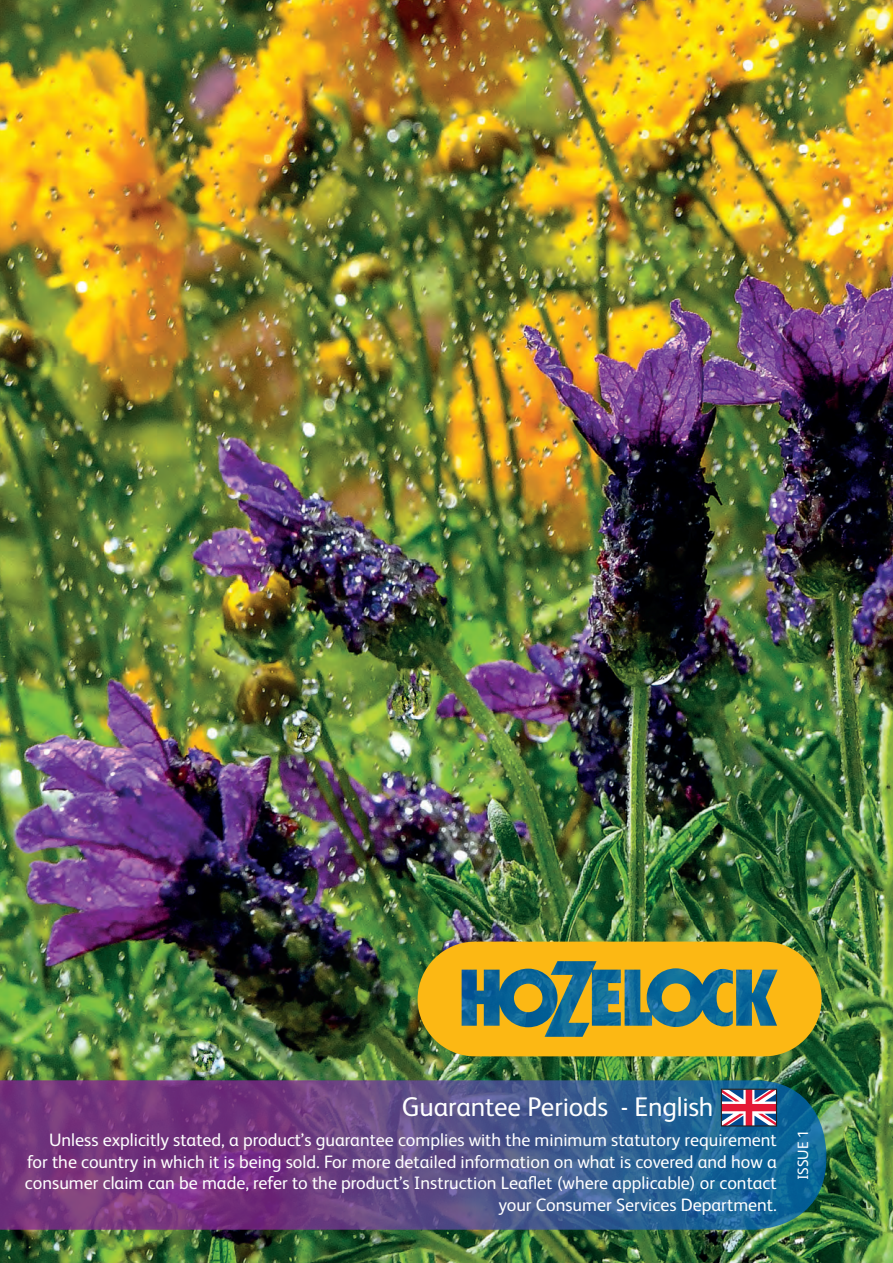
<style>
.page{position:relative;width:893px;height:1263px;background:#fff}
.page>*{position:absolute;margin:0;border:0;box-sizing:border-box;transform-origin:0 0}
.bodycopy_indent_bold{font:27px "FS Albert Pro";letter-spacing:-.01em;color:#fff}
.t1{font:18px/21.6px "FS Albert Pro";color:#fff;text-align:right}
.bodycopy_indent_bold-2{font:15px "FS Albert Pro";color:#fff}
</style>
<div class="page">
<img style="left:0;top:0;width:893px;height:1263px">
<svg style="left:418px;top:941px;width:404px;height:115px;background:#ab9c3c"></svg>
<svg style="left:0;top:1080px;width:826px;height:150px;background:#544b86"></svg>
<svg style="left:723px;top:1091px;width:52px;height:33px"></svg>
<div style="left:721px;top:1089px;width:56px;height:37px;border:1px solid #231f20"></div>
<p class="bodycopy_indent_bold" style="left:402px;top:1088px;width:313px">Guarantee Periods - English</p>
<p class="t1" style="left:25px;top:1128px;width:753px">Unless explicitly stated, a product’s guarantee complies with the minimum statutory requirement for the country in which it is being sold. For more detailed information on what is covered and how a consumer claim can be made, refer to the product’s Instruction Leaflet (where applicable) or contact your Consumer Services Department.</p>
<p class="bodycopy_indent_bold-2" style="left:792px;top:1180px;width:52px;rotate:-90deg">ISSUE 1</p>
</div>
